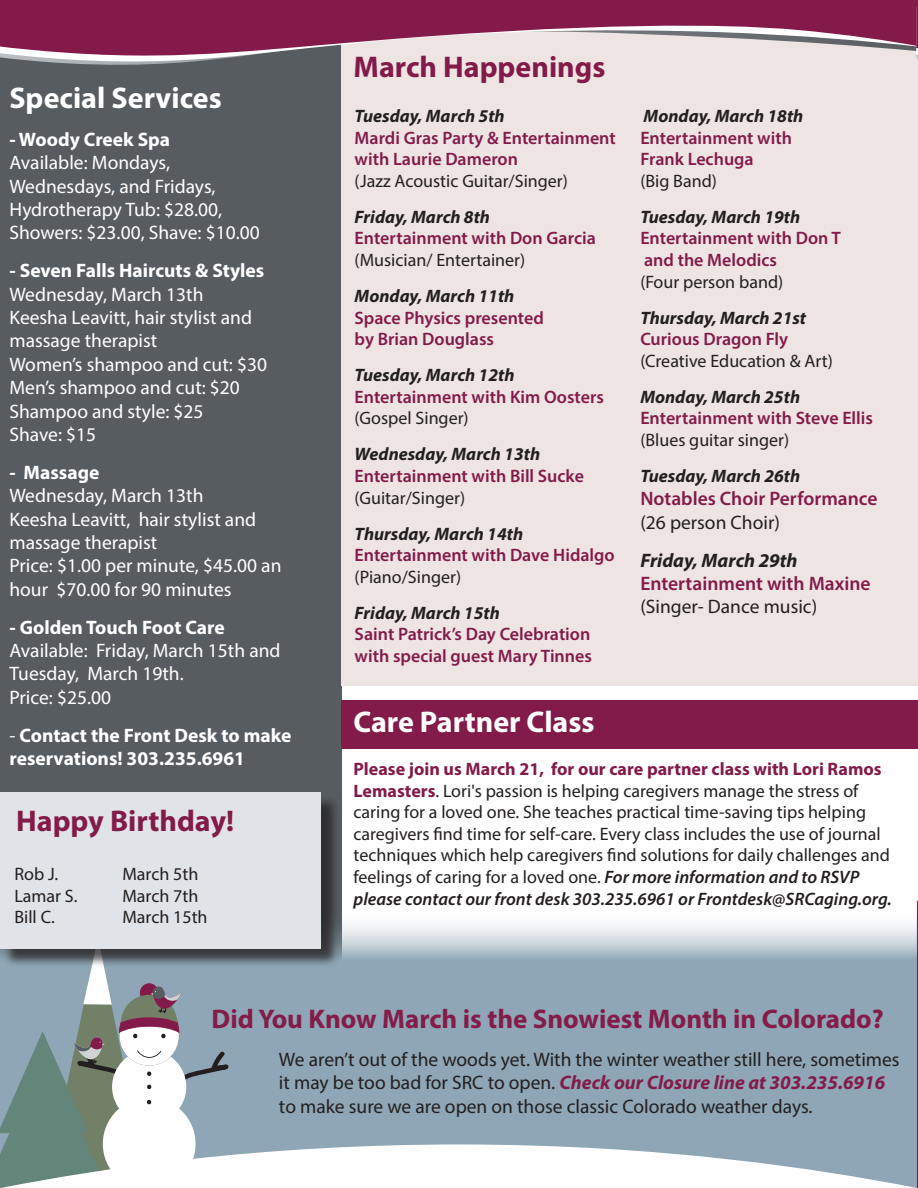
<style>
.page{position:relative;width:918px;height:1188px;background:#fff}
.page>*{position:absolute;margin:0;border:0;box-sizing:border-box;transform-origin:0 0}
.t1{font:700 30px "Myriad Pro";color:#fff}
.t2{font:700 30px "Myriad Pro";color:#831b4a}
.t3{font:700 27px "Myriad Pro";color:#841c4a}
.t4{font:19.5px/23.4px "Myriad Pro";color:#fff}
.t5{font:19.5px "Myriad Pro";color:#231f20}
.t6{font:700 19.5px "Myriad Pro";color:#fff}
.t7{font:italic 700 19.5px "Myriad Pro";color:#831b4a}
.t8{font:600 19.5px "Myriad Pro";color:#831b4a}
.t9{font:italic 700 19.5px "Myriad Pro";color:#231f20}
.t10{font:18px/21.6px "Myriad Pro";color:#231f20}
.t11{font:600 18px/21.6px "Myriad Pro";color:#831b4a}
.t12{font:italic 700 18px "Myriad Pro";color:#231f20}
.s1{font-weight:400}
.s2{font-weight:400;color:#231f20}
.s3{font-weight:700;color:#831b4a}
.s4{font-weight:600;font-style:italic}
.s5{font-weight:400;font-style:normal;color:#231f20}
</style>
<div class="page">
<div style="left:0;top:35px;width:342px;height:1118px;background:#565c60"></div>
<div style="left:342px;top:22px;width:576px;height:664px;background:#eee4e4"></div>
<div style="left:342px;top:700px;width:576px;height:49px;background:#831b4a"></div>
<svg style="left:0;top:900px;width:918px;height:288px"></svg>
<svg style="left:36px;top:61px;width:306px;height:8px"></svg>
<svg style="left:0;top:0;width:916px;height:61px;fill:#841a4a"></svg>
<svg style="left:916px;top:0;width:2px;height:59px"></svg>
<div style="left:2px;top:795px;width:338px;height:173px;background:#231f20;opacity:.75"></div>
<div style="left:0;top:793px;width:321px;height:156px;background:#e0e3e7"></div>
<p class="t1" style="left:9px;top:78px;width:214px">Special Services</p>
<p class="t6" style="left:9px;top:127px;width:162px">- Woody Creek Spa</p>
<p class="t4" style="left:9px;top:151px;width:162px">Available: Mondays,</p>
<p class="t4" style="left:9px;top:174px;width:208px">Wednesdays, and Fridays,</p>
<p class="t4" style="left:9px;top:197px;width:214px">Hydrotherapy Tub: $28.00,</p>
<p class="t4" style="left:9px;top:221px;width:252px">Showers: $23.00, Shave: $10.00</p>
<p class="t6" style="left:9px;top:258px;width:256px">- Seven Falls Haircuts &amp; Styles</p>
<p class="t4" style="left:9px;top:282px;width:196px">Wednesday, March 13th</p>
<p class="t4" style="left:9px;top:305px;width:244px">Keesha Leavitt, hair stylist and</p>
<p class="t4" style="left:9px;top:329px;width:149px">massage therapist</p>
<p class="t4" style="left:9px;top:352px;width:259px">Women’s shampoo and cut: $30</p>
<p class="t4" style="left:9px;top:376px;width:232px">Men’s shampoo and cut: $20</p>
<p class="t4" style="left:9px;top:399px;width:196px">Shampoo and style: $25</p>
<p class="t4" style="left:9px;top:422px;width:88px">Shave: $15</p>
<p class="t6" style="left:9px;top:460px;width:91px">- Massage</p>
<p class="t4" style="left:9px;top:484px;width:196px">Wednesday, March 13th</p>
<p class="t4" style="left:9px;top:507px;width:248px">Keesha Leavitt, hair stylist and</p>
<p class="t4" style="left:9px;top:530px;width:149px">massage therapist</p>
<p class="t4" style="left:9px;top:554px;width:274px">Price: $1.00 per minute, $45.00 an hour $70.00 for 90 minutes</p>
<p class="t6" style="left:9px;top:614px;width:217px">- Golden Touch Foot Care</p>
<p class="t4" style="left:9px;top:638px;width:273px">Available: Friday, March 15th and<br>Tuesday, March 19th.</p>
<p class="t4" style="left:9px;top:685px;width:103px">Price: $25.00</p>
<p class="t6" style="left:9px;top:722px;width:283px"><span class="s1">-</span> Contact the Front Desk to make</p>
<p class="t6" style="left:9px;top:746px;width:237px">reservations! 303.235.6961</p>
<p class="t2" style="left:16px;top:802px;width:219px">Happy Birthday!</p>
<p class="t10" style="left:14px;top:863px;width:45px">Rob J.</p>
<p class="t10" style="left:122px;top:863px;width:78px">March 5th</p>
<p class="t10" style="left:14px;top:885px;width:65px">Lamar S.</p>
<p class="t10" style="left:122px;top:885px;width:78px">March 7th</p>
<p class="t10" style="left:14px;top:906px;width:42px">Bill C.</p>
<p class="t10" style="left:122px;top:906px;width:87px">March 15th</p>
<p class="t2" style="left:354px;top:47px;width:253px">March Happenings</p>
<p class="t12" style="left:355px;top:104px;width:152px">Tuesday, March 5th</p>
<p class="t11" style="left:355px;top:126px;width:263px">Mardi Gras Party &amp; Entertainment with Laurie Dameron</p>
<p class="t10" style="left:355px;top:170px;width:215px">(Jazz Acoustic Guitar/Singer)</p>
<p class="t12" style="left:355px;top:205px;width:137px">Friday, March 8th</p>
<p class="t11" style="left:355px;top:227px;width:243px">Entertainment with Don Garcia</p>
<p class="t10" style="left:355px;top:249px;width:172px">(Musician/ Entertainer)</p>
<p class="t12" style="left:355px;top:284px;width:161px">Monday, March 11th</p>
<p class="t11" style="left:355px;top:306px;width:191px">Space Physics presented</p>
<p class="t11" style="left:355px;top:328px;width:141px">by Brian Douglass</p>
<p class="t12" style="left:355px;top:363px;width:161px">Tuesday, March 12th</p>
<p class="t11" style="left:355px;top:385px;width:251px">Entertainment with Kim Oosters</p>
<p class="t10" style="left:355px;top:407px;width:116px">(Gospel Singer)</p>
<p class="t12" style="left:355px;top:443px;width:187px">Wednesday, March 13th</p>
<p class="t11" style="left:355px;top:465px;width:231px">Entertainment with Bill Sucke</p>
<p class="t10" style="left:355px;top:486px;width:112px">(Guitar/Singer)</p>
<p class="t12" style="left:355px;top:522px;width:170px">Thursday, March 14th</p>
<p class="t11" style="left:355px;top:544px;width:262px">Entertainment with Dave Hidalgo <span class="s2">(Piano/Singer)</span></p>
<p class="t12" style="left:355px;top:601px;width:147px">Friday, March 15th</p>
<p class="t11" style="left:355px;top:623px;width:239px">Saint Patrick’s Day Celebration with special guest Mary Tinnes</p>
<p class="t12" style="left:644px;top:104px;width:161px">Monday, March 18th</p>
<p class="t11" style="left:640px;top:126px;width:153px">Entertainment with</p>
<p class="t11" style="left:640px;top:148px;width:115px">Frank Lechuga</p>
<p class="t10" style="left:640px;top:170px;width:78px">(Big Band)</p>
<p class="t12" style="left:640px;top:205px;width:161px">Tuesday, March 19th</p>
<p class="t11" style="left:640px;top:227px;width:202px">Entertainment with Don T</p>
<p class="t11" style="left:644px;top:249px;width:134px">and the Melodics</p>
<p class="t10" style="left:640px;top:270px;width:144px">(Four person band)</p>
<p class="t12" style="left:640px;top:306px;width:167px">Thursday, March 21st</p>
<p class="t11" style="left:640px;top:328px;width:149px">Curious Dragon Fly</p>
<p class="t10" style="left:640px;top:350px;width:194px">(Creative Education &amp; Art)</p>
<p class="t12" style="left:640px;top:385px;width:161px">Monday, March 25th</p>
<p class="t11" style="left:640px;top:407px;width:234px">Entertainment with Steve Ellis</p>
<p class="t10" style="left:640px;top:429px;width:150px">(Blues guitar singer)</p>
<p class="t12" style="left:640px;top:464px;width:161px">Tuesday, March 26th</p>
<p class="t8" style="left:640px;top:486px;width:239px">Notables Choir Performance</p>
<p class="t5" style="left:640px;top:510px;width:141px">(26 person Choir)</p>
<p class="t9" style="left:640px;top:547px;width:159px">Friday, March 29th</p>
<p class="t8" style="left:640px;top:571px;width:232px">Entertainment with Maxine</p>
<p class="t5" style="left:640px;top:595px;width:178px">(Singer- Dance music)</p>
<p class="t1" style="left:354px;top:702px;width:242px">Care Partner Class</p>
<p class="t10" style="left:354px;top:758px;width:540px"><span class="s3">Please join us March 21, for our care partner class with Lori Ramos Lemasters</span>. Lori's passion is helping caregivers manage the stress of caring for a loved one. She teaches practical time-saving tips helping caregivers find time for self-care. Every class includes the use of journal techniques which help caregivers find solutions for daily challenges and feelings of caring for a loved one. <span class="s4">For more information and to RSVP please contact our front desk 303.235.6961 or Frontdesk@SRCaging.org.</span></p>
<p class="t3" style="left:212px;top:1002px;width:674px">Did You Know March is the Snowiest Month in Colorado?</p>
<p class="t5" style="left:279px;top:1047px;width:622px">We aren’t out of the woods yet. With the winter weather still here, sometimes</p>
<p class="t7" style="left:279px;top:1070px;width:608px"><span class="s5">it may be too bad for SRC to open.</span> Check our Closure line at 303.235.6916</p>
<p class="t5" style="left:279px;top:1094px;width:535px">to make sure we are open on those classic Colorado weather days.</p>
</div>
